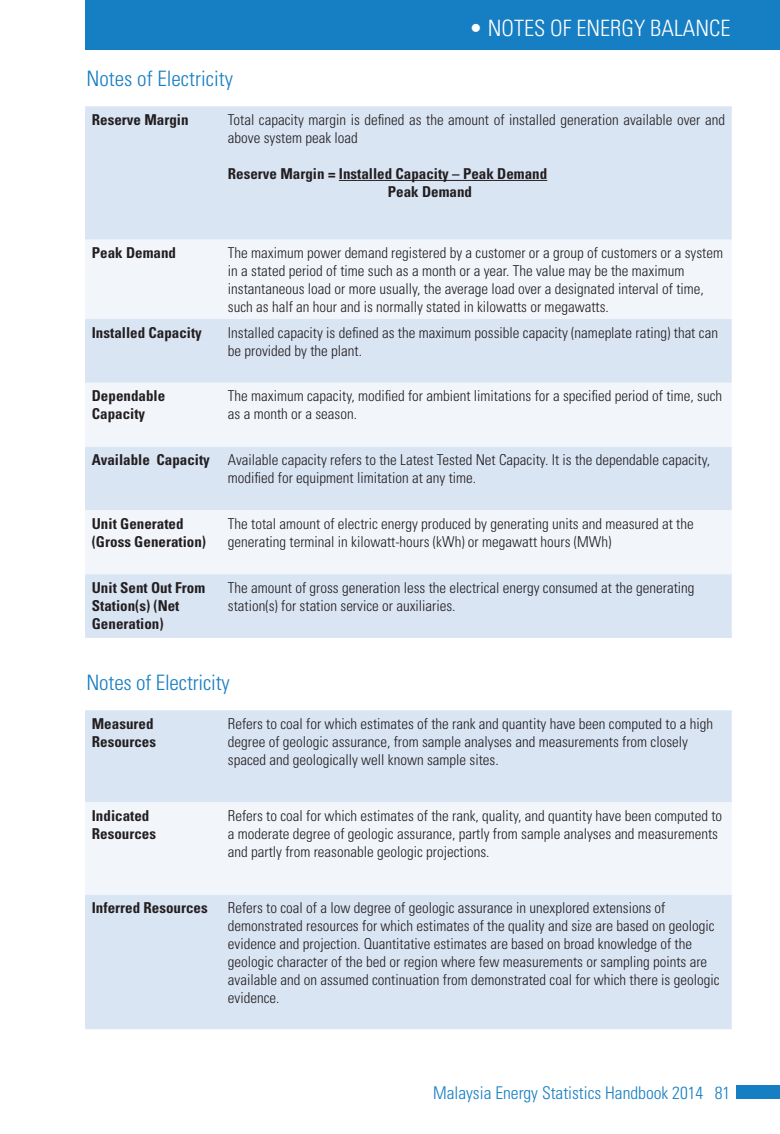
<style>
.page{position:relative;width:780px;height:1134px;background:#fff}
.page>*{position:absolute;margin:0;border:0;box-sizing:border-box;transform-origin:0 0}
.t1{font:300 condensed 22.5px "Univers";color:#fff}
.t2{font:300 condensed 21.25px "Univers";letter-spacing:-.005em;color:#167ec2}
.t3{font:300 condensed 17.5px "Univers";color:#167ec2}
.t4{font:300 condensed 15px/18px "Univers";color:#231f20}
.t5{font:700 condensed 15px/18px "Univers";color:#231f20}
.s1{font-weight:700}
</style>
<div class="page">
<div style="left:736px;top:1085px;width:44px;height:13px;background:#167ec2"></div>
<div style="left:85px;top:0;width:695px;height:50px;background:#167ec2"></div>
<div style="left:85px;top:106px;width:646px;height:532px;background:#dae5f4"></div>
<svg style="left:85px;top:240px;width:646px;height:334px;fill:#f2f6fb"></svg>
<hr style="left:339px;top:180px;width:208px;height:1px;background:#231f20">
<div style="left:85px;top:710px;width:646px;height:319px;background:#dae5f4"></div>
<div style="left:85px;top:802px;width:646px;height:92px;background:#f2f6fb"></div>
<h2 class="t2" style="left:86px;top:71px;width:148px">Notes of Electricity</h2>
<h1 class="t1" style="left:469px;top:20px;width:263px">• NOTES OF ENERGY BALANCE</h1>
<p class="t5" style="left:92px;top:112px;width:98px">Reserve Margin</p>
<p class="t4" style="left:228px;top:112px;width:498px">Total capacity margin is defined as the amount of installed generation available over and above system peak load</p>
<p class="t5" style="left:388px;top:166px;width:161px;text-indent:-160px">Reserve Margin = Installed Capacity – Peak Demand<br>Peak Demand</p>
<p class="t5" style="left:92px;top:246px;width:86px">Peak Demand</p>
<p class="t4" style="left:228px;top:245px;width:496px">The maximum power demand registered by a customer or a group of customers or a system in a stated period of time such as a month or a year. The value may be the maximum instantaneous load or more usually, the average load over a designated interval of time, such as half an hour and is normally stated in kilowatts or megawatts.</p>
<p class="t5" style="left:92px;top:325px;width:112px">Installed Capacity</p>
<p class="t4" style="left:228px;top:325px;width:491px">Installed capacity is defined as the maximum possible capacity (nameplate rating) that can be provided by the plant.</p>
<p class="t5" style="left:92px;top:389px;width:75px">Dependable<br>Capacity</p>
<p class="t4" style="left:228px;top:389px;width:496px">The maximum capacity, modified for ambient limitations for a specified period of time, such as a month or a season.</p>
<p class="t4" style="left:228px;top:452px;width:483px;text-indent:-136px"><span class="s1">Available Capacity</span> Available capacity refers to the Latest Tested Net Capacity. It is the dependable capacity, modified for equipment limitation at any time.</p>
<p class="t5" style="left:92px;top:516px;width:116px">Unit Generated (Gross Generation)</p>
<p class="t4" style="left:228px;top:516px;width:467px">The total amount of electric energy produced by generating units and measured at the generating terminal in kilowatt-hours (kWh) or megawatt hours (MWh)</p>
<p class="t5" style="left:92px;top:580px;width:115px">Unit Sent Out From<br>Station(s) (Net<br>Generation)</p>
<p class="t4" style="left:228px;top:580px;width:468px">The amount of gross generation less the electrical energy consumed at the generating station(s) for station service or auxiliaries.</p>
<h2 class="t2" style="left:86px;top:675px;width:145px">Notes of Electricity</h2>
<p class="t5" style="left:92px;top:716px;width:66px">Measured<br>Resources</p>
<p class="t4" style="left:228px;top:716px;width:486px">Refers to coal for which estimates of the rank and quantity have been computed to a high degree of geologic assurance, from sample analyses and measurements from closely spaced and geologically well known sample sites.</p>
<p class="t5" style="left:92px;top:808px;width:66px">Indicated<br>Resources</p>
<p class="t4" style="left:228px;top:808px;width:495px">Refers to coal for which estimates of the rank, quality, and quantity have been computed to a moderate degree of geologic assurance, partly from sample analyses and measurements and partly from reasonable geologic projections.</p>
<p class="t5" style="left:92px;top:900px;width:117px">Inferred Resources</p>
<p class="t4" style="left:228px;top:900px;width:493px">Refers to coal of a low degree of geologic assurance in unexplored extensions of demonstrated resources for which estimates of the quality and size are based on geologic evidence and projection. Quantitative estimates are based on broad knowledge of the geologic character of the bed or region where few measurements or sampling points are available and on assumed continuation from demonstrated coal for which there is geologic evidence.</p>
<p class="t3" style="left:433px;top:1086px;width:299px">Malaysia Energy Statistics Handbook 2014 81</p>
</div>
